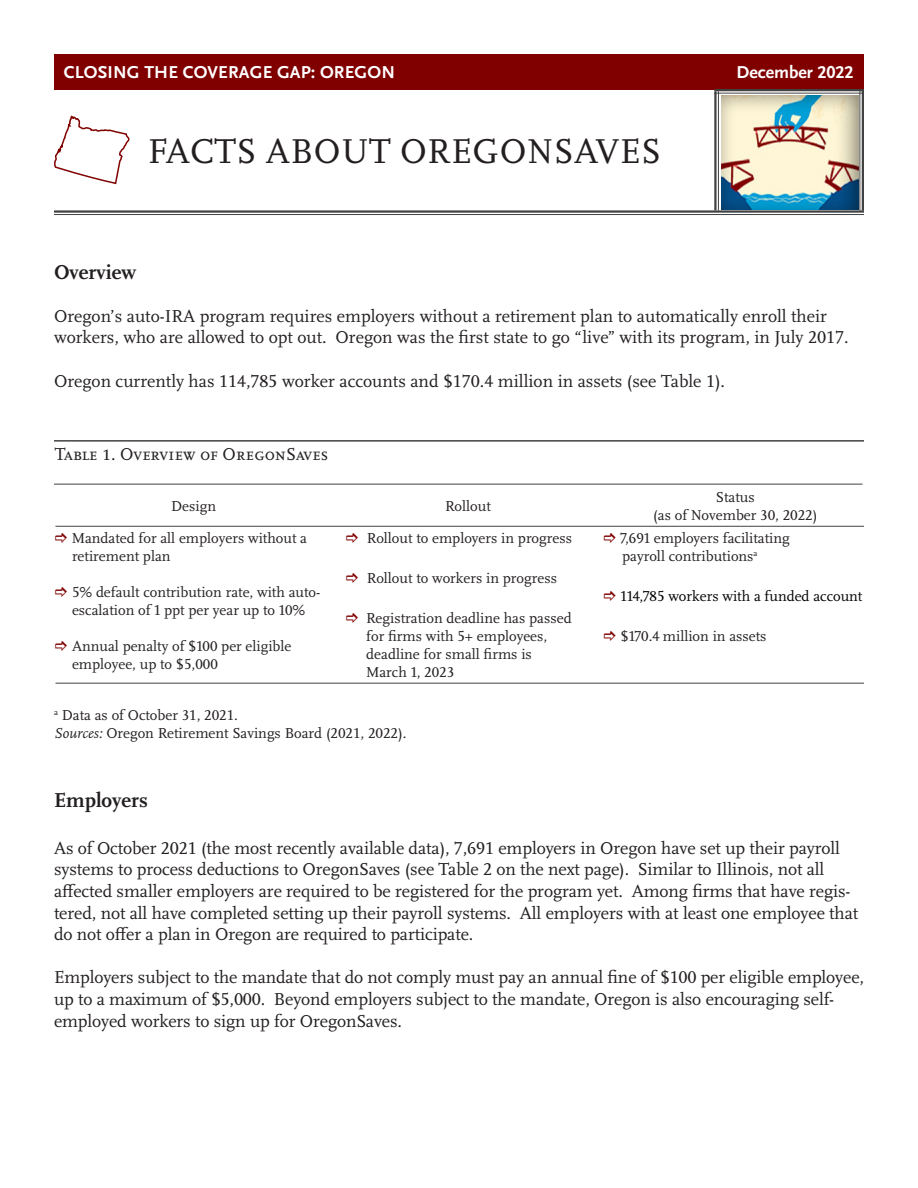
<style>
.page{position:relative;width:918px;height:1188px;background:#fff}
.page>*{position:absolute;margin:0;border:0;box-sizing:border-box;transform-origin:0 0}
.t1{font:36px "Scala OT";letter-spacing:.01em;color:#231f20}
.t2{font:700 21px "Scala OT";color:#231f20}
.t3{font:18px/21.6px "Scala OT";letter-spacing:-.005em;color:#231f20}
.t4{font:700 18px "Scala Sans OT";letter-spacing:.01em;color:#fff}
.t5{font:15px/18px "Scala OT";color:#231f20}
.t6{font:15px "Scala OT";color:#000}
.s1{font-style:italic}
</style>
<div class="page">
<div style="left:54px;top:54px;width:810px;height:35px;background:#800000"></div>
<hr style="left:54px;top:210px;width:810px;height:3px;background:#424242">
<hr style="left:54px;top:214px;width:810px;height:1px;background:#424242">
<hr style="left:54px;top:440px;width:810px;height:2px;background:#424242">
<hr style="left:54px;top:484px;width:808px;height:1px;background:#424242">
<hr style="left:56px;top:526px;width:808px;height:1px;background:#424242">
<hr style="left:56px;top:683px;width:808px;height:1px;background:#424242">
<img style="left:721px;top:95px;width:137px;height:114px">
<hr style="left:714px;top:91px;width:3px;height:119px;background:#424242">
<hr style="left:718px;top:91px;width:1px;height:119px;background:#424242">
<hr style="left:714px;top:89px;width:150px;height:2px;background:#424242">
<hr style="left:714px;top:93px;width:150px;height:1px;background:#424242">
<hr style="left:862px;top:89px;width:2px;height:122px;background:#424242">
<hr style="left:859px;top:89px;width:1px;height:122px;background:#424242">
<svg style="left:54px;top:115px;width:76px;height:70px"></svg>
<p class="t4" style="left:64px;top:62px;width:333px">CLOSING THE COVERAGE GAP: OREGON</p>
<p class="t4" style="left:737px;top:62px;width:118px">December 2022</p>
<p class="t1" style="left:148px;top:131px;width:515px">FACTS ABOUT OREGONSAVES</p>
<p class="t2" style="left:54px;top:260px;width:84px">Overview</p>
<p class="t3" style="left:54px;top:306px;width:796px">Oregon’s auto-IRA program requires employers without a retirement plan to automatically enroll their workers, who are allowed to opt out. Oregon was the first state to go “live” with its program, in July 2017.</p>
<p class="t3" style="left:54px;top:370px;width:673px">Oregon currently has 114,785 worker accounts and $170.4 million in assets (see Table 1).</p>
<p class="t3" style="left:55px;top:443px;width:275px">Table 1. Overview of OregonSaves</p>
<p class="t5" style="left:171px;top:497px;width:46px">Design</p>
<p class="t5" style="left:445px;top:497px;width:47px">Rollout</p>
<p class="t5" style="left:72px;top:530px;width:237px">Mandated for all employers without a retirement plan</p>
<p class="t5" style="left:72px;top:584px;width:250px">5% default contribution rate, with auto&shy;escalation of 1 ppt per year up to 10%</p>
<p class="t5" style="left:72px;top:638px;width:221px">Annual penalty of $100 per eligible employee, up to $5,000</p>
<p class="t5" style="left:367px;top:530px;width:207px">Rollout to employers in progress</p>
<p class="t5" style="left:367px;top:570px;width:192px">Rollout to workers in progress</p>
<p class="t5" style="left:366px;top:609px;width:207px">Registration deadline has passed for firms with 5+ employees, deadline for small firms is<br>March 1, 2023</p>
<p class="t5" style="left:54px;top:707px;width:185px"><sup>a</sup> Data as of October 31, 2021.</p>
<p class="t5" style="left:54px;top:725px;width:354px"><span class="s1">Sources:</span> Oregon Retirement Savings Board (2021, 2022).</p>
<p class="t5" style="left:716px;top:488px;width:41px">Status</p>
<p class="t5" style="left:653px;top:506px;width:166px">(as of November 30, 2022)</p>
<p class="t5" style="left:621px;top:530px;width:171px">7,691 employers facilitating payroll contributions<sup>a</sup></p>
<p class="t6" style="left:621px;top:588px;width:243px">114,785 workers with a funded account</p>
<p class="t5" style="left:621px;top:627px;width:148px">$170.4 million in assets</p>
<p class="t2" style="left:54px;top:788px;width:95px">Employers</p>
<p class="t3" style="left:54px;top:838px;width:806px">As of October 2021 (the most recently available data), 7,691 employers in Oregon have set up their payroll systems to process deductions to OregonSaves (see Table 2 on the next page). Similar to Illinois, not all affected smaller employers are required to be registered for the program yet. Among firms that have regis&shy;tered, not all have completed setting up their payroll systems. All employers with at least one employee that do not offer a plan in Oregon are required to participate.</p>
<p class="t3" style="left:54px;top:967px;width:812px">Employers subject to the mandate that do not comply must pay an annual fine of $100 per eligible employee, up to a maximum of $5,000. Beyond employers subject to the mandate, Oregon is also encouraging self&shy;employed workers to sign up for OregonSaves.</p>
</div>
